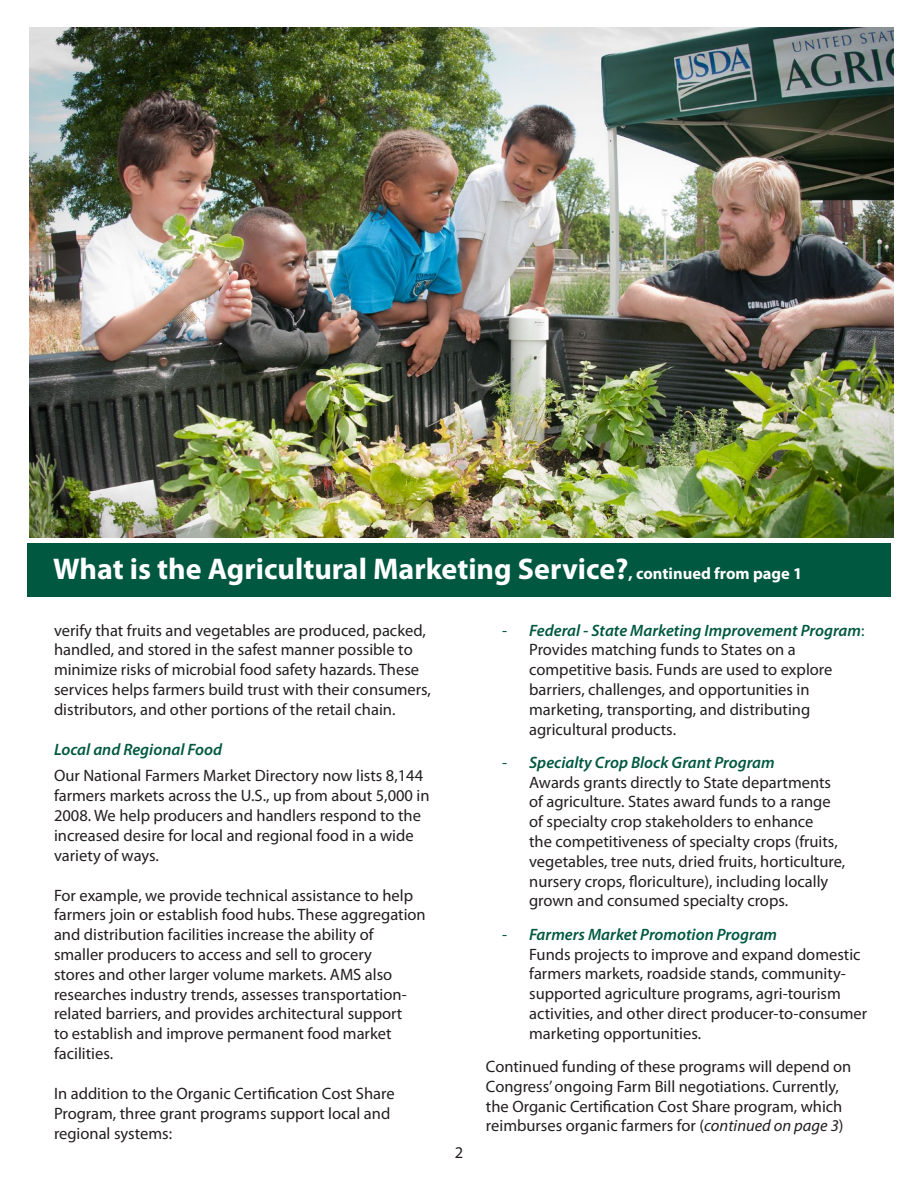
<style>
.page{position:relative;width:918px;height:1188px;background:#fff}
.page>*{position:absolute;margin:0;border:0;box-sizing:border-box;transform-origin:0 0}
.White_Header{font:700 30px "Myriad Pro";color:#fff}
.t1{font:16.5px/19.8px "Myriad Pro";color:#231f20}
.t2{font:italic 600 16.5px "Myriad Pro";color:#005840}
.s1{font-size:16.5px}
.s2{color:#005840}
.s3{font-weight:600;font-style:italic;color:#005840}
.s4{font-style:italic}
</style>
<div class="page">
<img style="left:29px;top:27px;width:864px;height:511px">
<div style="left:27px;top:543px;width:864px;height:54px;background:#005840"></div>
<p class="White_Header" style="left:53px;top:549px;width:751px">What is the Agricultural Marketing Service?<span class="s1">, continued from page 1</span></p>
<p class="t1" style="left:54px;top:620px;width:378px">verify that fruits and vegetables are produced, packed, handled, and stored in the safest manner possible to minimize risks of microbial food safety hazards. These services helps farmers build trust with their consumers, distributors, and other portions of the retail chain.</p>
<p class="t2" style="left:54px;top:739px;width:170px">Local and Regional Food</p>
<p class="t1" style="left:54px;top:766px;width:377px">Our National Farmers Market Directory now lists 8,144 farmers markets across the U.S., up from about 5,000 in 2008. We help producers and handlers respond to the increased desire for local and regional food in a wide variety of ways.</p>
<p class="t1" style="left:54px;top:885px;width:373px">For example, we provide technical assistance to help farmers join or establish food hubs. These aggregation and distribution facilities increase the ability of smaller producers to access and sell to grocery<br>stores and other larger volume markets. AMS also researches industry trends, assesses transportation&shy;related barriers, and provides architectural support<br>to establish and improve permanent food market facilities.</p>
<p class="t1" style="left:54px;top:1083px;width:342px">In addition to the Organic Certification Cost Share<br>Program, three grant programs support local and regional systems:</p>
<p class="t1" style="left:529px;top:620px;width:337px;text-indent:-27px"><span class="s2">-</span> <span class="s3">Federal - State Marketing Improvement Program</span><span class="s2">:<br></span>Provides matching funds to States on a competitive basis. Funds are used to explore barriers, challenges, and opportunities in marketing, transporting, and distributing agricultural products.</p>
<p class="t1" style="left:529px;top:752px;width:318px;text-indent:-27px"><span class="s2">-</span> <span class="s3">Specialty Crop Block Grant Program<br></span>Awards grants directly to State departments of agriculture. States award funds to a range of specialty crop stakeholders to enhance<br>the competitiveness of specialty crops (fruits, vegetables, tree nuts, dried fruits, horticulture, nursery crops, floriculture), including locally grown and consumed specialty crops.</p>
<p class="t1" style="left:529px;top:924px;width:340px;text-indent:-27px"><span class="s2">-</span> <span class="s3">Farmers Market Promotion Program<br></span>Funds projects to improve and expand domestic farmers markets, roadside stands, community&shy;supported agriculture programs, agri-tourism activities, and other direct producer-to-consumer marketing opportunities.</p>
<p class="t1" style="left:486px;top:1056px;width:367px">Continued funding of these programs will depend on Congress’ ongoing Farm Bill negotiations. Currently, the Organic Certification Cost Share program, which reimburses organic farmers for (<span class="s4">continued on page 3</span>)</p>
<p class="t1" style="left:455px;top:1143px;width:10px">2</p>
</div>
